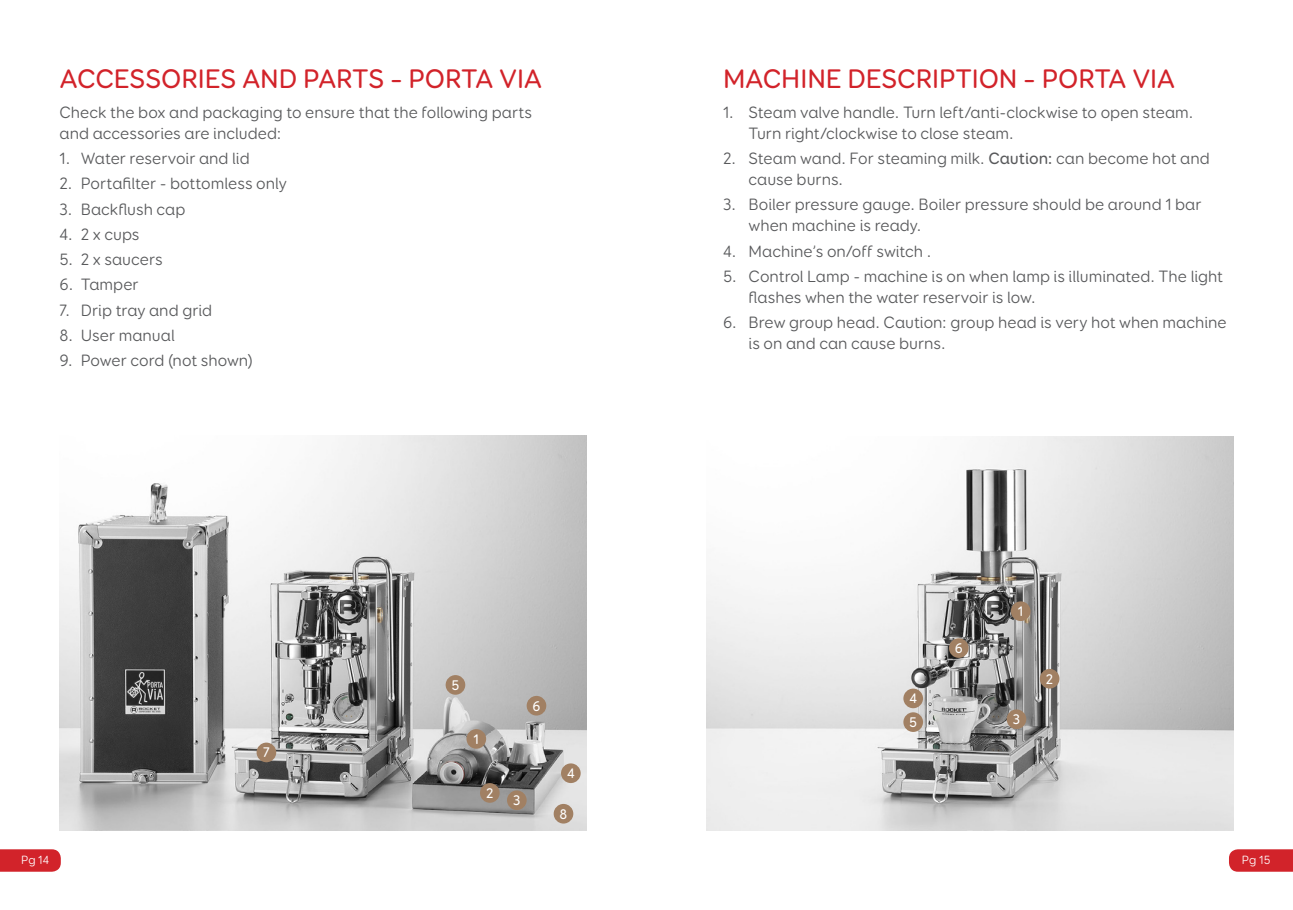
<style>
.page{position:relative;width:1293px;height:910px;background:#fff}
.page>*{position:absolute;margin:0;border:0;box-sizing:border-box;transform-origin:0 0}
.t1{font:500 27px "Booster Next FY";letter-spacing:-.005em;color:#d2232a}
.t2{font:16.5px/21px "Booster Next FY";color:#58595b}
.t3{font:500 14.1px/23.7px "Booster Next FY";color:#fff}
.t4{font:12px "Booster Next FY";letter-spacing:.01em;color:#fff}
.s1{font-weight:500}
</style>
<div class="page">
<svg style="left:0;top:849px;width:61px;height:23px"></svg>
<svg style="left:1229px;top:849px;width:64px;height:23px"></svg>
<img style="left:60px;top:436px;width:527px;height:395px">
<div style="left:257px;top:743px;width:19px;height:19px;background:#a18063;border-radius:50%"></div>
<div style="left:480px;top:783px;width:19px;height:20px;background:#a18063;border-radius:50%"></div>
<div style="left:507px;top:790px;width:19px;height:20px;background:#a18063;border-radius:50%"></div>
<div style="left:446px;top:675px;width:19px;height:20px;background:#a18063;border-radius:50%"></div>
<div style="left:554px;top:804px;width:19px;height:19px;background:#a18063;border-radius:50%"></div>
<div style="left:561px;top:763px;width:19px;height:20px;background:#a18063;border-radius:50%"></div>
<div style="left:527px;top:696px;width:19px;height:19px;background:#a18063;border-radius:50%"></div>
<div style="left:466px;top:729px;width:20px;height:20px;background:#a18063;border-radius:50%"></div>
<img style="left:706px;top:436px;width:527px;height:395px">
<div style="left:1011px;top:601px;width:19px;height:20px;background:#a18063;border-radius:50%"></div>
<div style="left:1040px;top:669px;width:19px;height:19px;background:#a18063;border-radius:50%"></div>
<div style="left:1006px;top:709px;width:20px;height:20px;background:#a18063;border-radius:50%"></div>
<div style="left:903px;top:689px;width:20px;height:19px;background:#a18063;border-radius:50%"></div>
<div style="left:903px;top:712px;width:20px;height:20px;background:#a18063;border-radius:50%"></div>
<div style="left:949px;top:638px;width:19px;height:20px;background:#a18063;border-radius:50%"></div>
<h1 class="t1" style="left:60px;top:62px;width:484px">ACCESSORIES AND PARTS – PORTA VIA</h1>
<p class="t2" style="left:60px;top:102px;width:474px">Check the box and packaging to ensure that the following parts and accessories are included:</p>
<p class="t2" style="left:60px;top:148px;width:192px">1. Water reservoir and lid</p>
<p class="t2" style="left:60px;top:173px;width:229px">2. Portafilter - bottomless only</p>
<p class="t2" style="left:60px;top:198px;width:127px">3. Backflush cap</p>
<p class="t2" style="left:60px;top:224px;width:82px">4. 2 x cups</p>
<p class="t2" style="left:60px;top:249px;width:105px">5. 2 x saucers</p>
<p class="t2" style="left:60px;top:274px;width:81px">6. Tamper</p>
<p class="t2" style="left:60px;top:299px;width:154px">7. Drip tray and grid</p>
<p class="t2" style="left:60px;top:325px;width:117px">8. User manual</p>
<p class="t2" style="left:60px;top:350px;width:195px">9. Power cord (not shown)</p>
<p class="t3" style="left:263px;top:740px;width:8px">7</p>
<p class="t3" style="left:451px;top:673px;width:9px">5</p>
<p class="t3" style="left:473px;top:727px;width:7px">1</p>
<p class="t3" style="left:486px;top:781px;width:9px">2</p>
<p class="t3" style="left:532px;top:694px;width:10px">6</p>
<p class="t3" style="left:513px;top:788px;width:9px">3</p>
<p class="t3" style="left:567px;top:761px;width:9px">4</p>
<p class="t3" style="left:559px;top:802px;width:9px">8</p>
<h1 class="t1" style="left:723px;top:62px;width:454px">MACHINE DESCRIPTION – PORTA VIA</h1>
<p class="t2" style="left:748px;top:102px;width:446px;text-indent:-25px">1. Steam valve handle. Turn left/anti-clockwise to open steam.<br>Turn right/clockwise to close steam.</p>
<p class="t2" style="left:748px;top:148px;width:463px;text-indent:-25px">2. Steam wand. For steaming milk. <span class="s1">Caution:</span> can become hot and cause burns.</p>
<p class="t2" style="left:748px;top:194px;width:454px;text-indent:-25px">3. Boiler pressure gauge. Boiler pressure should be around 1 bar when machine is ready.</p>
<p class="t2" style="left:723px;top:240px;width:210px">4. Machine’s on/off switch .</p>
<p class="t2" style="left:748px;top:266px;width:476px;text-indent:-25px">5. Control Lamp - machine is on when lamp is illuminated. The light flashes when the water reservoir is low.</p>
<p class="t2" style="left:748px;top:312px;width:480px;text-indent:-25px">6. Brew group head. Caution: group head is very hot when machine is on and can cause burns.</p>
<p class="t3" style="left:909px;top:686px;width:9px">4<br>5</p>
<p class="t3" style="left:954px;top:636px;width:10px">6</p>
<p class="t3" style="left:1018px;top:599px;width:7px">1</p>
<p class="t3" style="left:1012px;top:707px;width:9px">3</p>
<p class="t3" style="left:1046px;top:667px;width:9px">2</p>
<p class="t4" style="left:21px;top:852px;width:30px">Pg 14</p>
<p class="t4" style="left:1242px;top:852px;width:30px">Pg 15</p>
</div>
